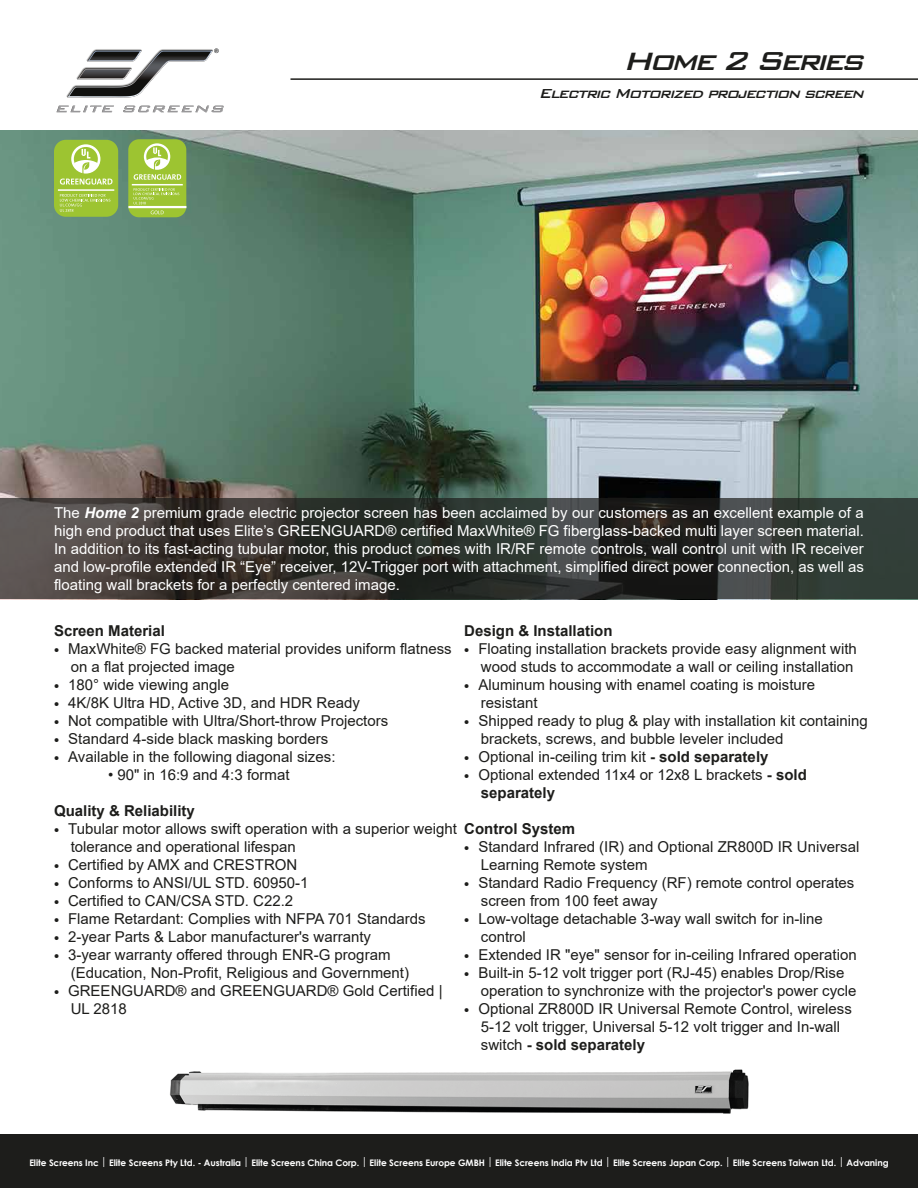
<style>
.page{position:relative;width:918px;height:1188px;background:#fff}
.page>*{position:absolute;margin:0;border:0;box-sizing:border-box;transform-origin:0 0}
.t1{font:italic 500 34.8px "Bank Gothic BT";color:#1d1d1b}
.t2{font:italic 500 17.4px "Bank Gothic BT";color:#1d1d1b}
.t3{font:15px/18px "Arial";color:#1d1d1b}
.t4{font:15px/18px "Arial";color:#fff;text-align:justify}
.t5{font:700 15px "Arial";color:#1d1d1b}
.t6{font:700 9px "Century Gothic";letter-spacing:-.005em;color:#fff}
.s1{font-weight:700;font-style:italic}
.s2{font-family:"Myriad Pro";font-weight:700}
.s3{font-weight:700}
.s4{font-size:10.8px}
</style>
<div class="page">
<img style="left:170px;top:1069px;width:579px;height:45px">
<div style="left:0;top:1134px;width:918px;height:54px;background:#1d1d1b"></div>
<img style="left:0;top:130px;width:918px;height:369px">
<svg style="left:0;top:499px;width:918px;height:100px;background:#353633"></svg>
<img style="left:56px;top:48px;width:168px;height:65px">
<hr style="left:290px;top:78px;width:628px;height:2px;background:#1d1d1b">
<div style="left:128px;top:139px;width:58px;height:78px;background:#9dc431;border-radius:11px"></div>
<hr style="left:128px;top:206px;width:58px;height:2px;background:#fff">
<svg style="left:151px;top:211px;width:13px;height:3px"></svg>
<svg style="left:134px;top:188px;width:45px;height:16px"></svg>
<hr style="left:132px;top:184px;width:51px;height:1px;background:#fff">
<svg style="left:134px;top:143px;width:47px;height:37px"></svg>
<div style="left:54px;top:140px;width:64px;height:77px;background:#9dc431;border-radius:12px"></div>
<svg style="left:60px;top:194px;width:50px;height:18px"></svg>
<hr style="left:58px;top:189px;width:56px;height:2px;background:#fff">
<svg style="left:60px;top:144px;width:52px;height:41px"></svg>
<h1 class="t1" style="left:622px;top:42px;width:253px">Home2Series</h1>
<p class="t2" style="left:538px;top:84px;width:332px">ElectricMotorizedprojectionscreen</p>
<p class="t4" style="left:54px;top:504px;width:811px">The <span class="s1">Home 2</span> premium grade electric projector screen has been acclaimed by our customers as an excellent example of a high end product that uses Elite’s GREENGUARD® certified MaxWhite® FG fiberglass-backed multi layer screen material.<br>In addition to its fast-acting tubular motor, this product comes with IR/RF remote controls, wall control unit with IR receiver and low-profile extended IR “Eye” receiver, 12V-Trigger port with attachment, simplified direct power connection, as well as floating wall brackets for a perfectly centered image.</p>
<p class="t5" style="left:54px;top:620px;width:112px">Screen Material</p>
<p class="t3" style="left:71px;top:639px;width:383px;text-indent:-17px"><span class="s2">•</span> MaxWhite® FG backed material provides uniform flatness on a flat projected image</p>
<p class="t3" style="left:54px;top:675px;width:177px"><span class="s2">•</span> 180° wide viewing angle</p>
<p class="t3" style="left:54px;top:693px;width:307px"><span class="s2">•</span> 4K/8K Ultra HD, Active 3D, and HDR Ready</p>
<p class="t3" style="left:54px;top:711px;width:336px"><span class="s2">•</span> Not compatible with Ultra/Short-throw Projectors</p>
<p class="t3" style="left:54px;top:729px;width:276px"><span class="s2">•</span> Standard 4-side black masking borders</p>
<p class="t3" style="left:54px;top:747px;width:283px"><span class="s2">•</span> Available in the following diagonal sizes:</p>
<p class="t3" style="left:108px;top:765px;width:183px">• 90" in 16:9 and 4:3 format</p>
<p class="t5" style="left:54px;top:800px;width:142px">Quality &amp; Reliability</p>
<p class="t3" style="left:71px;top:819px;width:388px;text-indent:-17px"><span class="s2">•</span> Tubular motor allows swift operation with a superior weight tolerance and operational lifespan</p>
<p class="t3" style="left:54px;top:855px;width:245px"><span class="s2">•</span> Certified by AMX and CRESTRON</p>
<p class="t3" style="left:54px;top:873px;width:256px"><span class="s2">•</span> Conforms to ANSI/UL STD. 60950-1</p>
<p class="t3" style="left:54px;top:891px;width:241px"><span class="s2">•</span> Certified to CAN/CSA STD. C22.2</p>
<p class="t3" style="left:54px;top:909px;width:373px"><span class="s2">•</span> Flame Retardant: Complies with NFPA 701 Standards</p>
<p class="t3" style="left:54px;top:927px;width:319px"><span class="s2">•</span> 2-year Parts &amp; Labor manufacturer's warranty</p>
<p class="t3" style="left:71px;top:945px;width:340px;text-indent:-17px"><span class="s2">•</span> 3-year warranty offered through ENR-G program (Education, Non-Profit, Religious and Government)</p>
<p class="t3" style="left:71px;top:981px;width:373px;text-indent:-17px"><span class="s2">•</span> GREENGUARD® and GREENGUARD® Gold Certified |<br>UL 2818</p>
<p class="t5" style="left:464px;top:620px;width:150px">Design &amp; Installation</p>
<p class="t3" style="left:464px;top:639px;width:394px;text-align:right"><span class="s2">•</span> Floating installation brackets provide easy alignment with wood studs to accommodate a wall or ceiling installation</p>
<p class="t3" style="left:481px;top:675px;width:336px;text-indent:-17px"><span class="s2">•</span> Aluminum housing with enamel coating is moisture resistant</p>
<p class="t3" style="left:481px;top:711px;width:388px;text-indent:-17px"><span class="s2">•</span> Shipped ready to plug &amp; play with installation kit containing brackets, screws, and bubble leveler included</p>
<p class="t3" style="left:464px;top:747px;width:306px"><span class="s2">•</span> Optional in-ceiling trim kit <span class="s3">- sold separately</span></p>
<p class="t3" style="left:481px;top:765px;width:328px;text-indent:-17px"><span class="s2">•</span> Optional extended 11x4 or 12x8 L brackets <span class="s3">- sold separately</span></p>
<p class="t5" style="left:464px;top:818px;width:112px">Control System</p>
<p class="t3" style="left:481px;top:837px;width:380px;text-indent:-17px"><span class="s2">•</span> Standard Infrared (IR) and Optional ZR800D IR Universal<br>Learning Remote system</p>
<p class="t3" style="left:481px;top:873px;width:375px;text-indent:-17px"><span class="s2">•</span> Standard Radio Frequency (RF) remote control operates screen from 100 feet away</p>
<p class="t3" style="left:481px;top:909px;width:343px;text-indent:-17px"><span class="s2">•</span> Low-voltage detachable 3-way wall switch for in-line control</p>
<p class="t3" style="left:464px;top:945px;width:394px"><span class="s2">•</span> Extended IR "eye" sensor for in-ceiling Infrared operation</p>
<p class="t3" style="left:481px;top:963px;width:377px;text-indent:-17px"><span class="s2">•</span> Built-in 5-12 volt trigger port (RJ-45) enables Drop/Rise operation to synchronize with the projector's power cycle</p>
<p class="t3" style="left:481px;top:999px;width:372px;text-indent:-17px"><span class="s2">•</span> Optional ZR800D IR Universal Remote Control, wireless<br>5-12 volt trigger, Universal 5-12 volt trigger and In-wall switch <span class="s3">- sold separately</span></p>
<p class="t6" style="left:29px;top:1155px;width:861px">Elite Screens Inc <span class="s4">|</span> Elite Screens Pty Ltd. - Australia <span class="s4">|</span> Elite Screens China Corp. <span class="s4">|</span> Elite Screens Europe GMBH <span class="s4">|</span> Elite Screens India Ptv Ltd <span class="s4">|</span> Elite Screens Japan Corp. <span class="s4">|</span> Elite Screens Taiwan Ltd. <span class="s4">|</span> Advaning</p>
</div>
